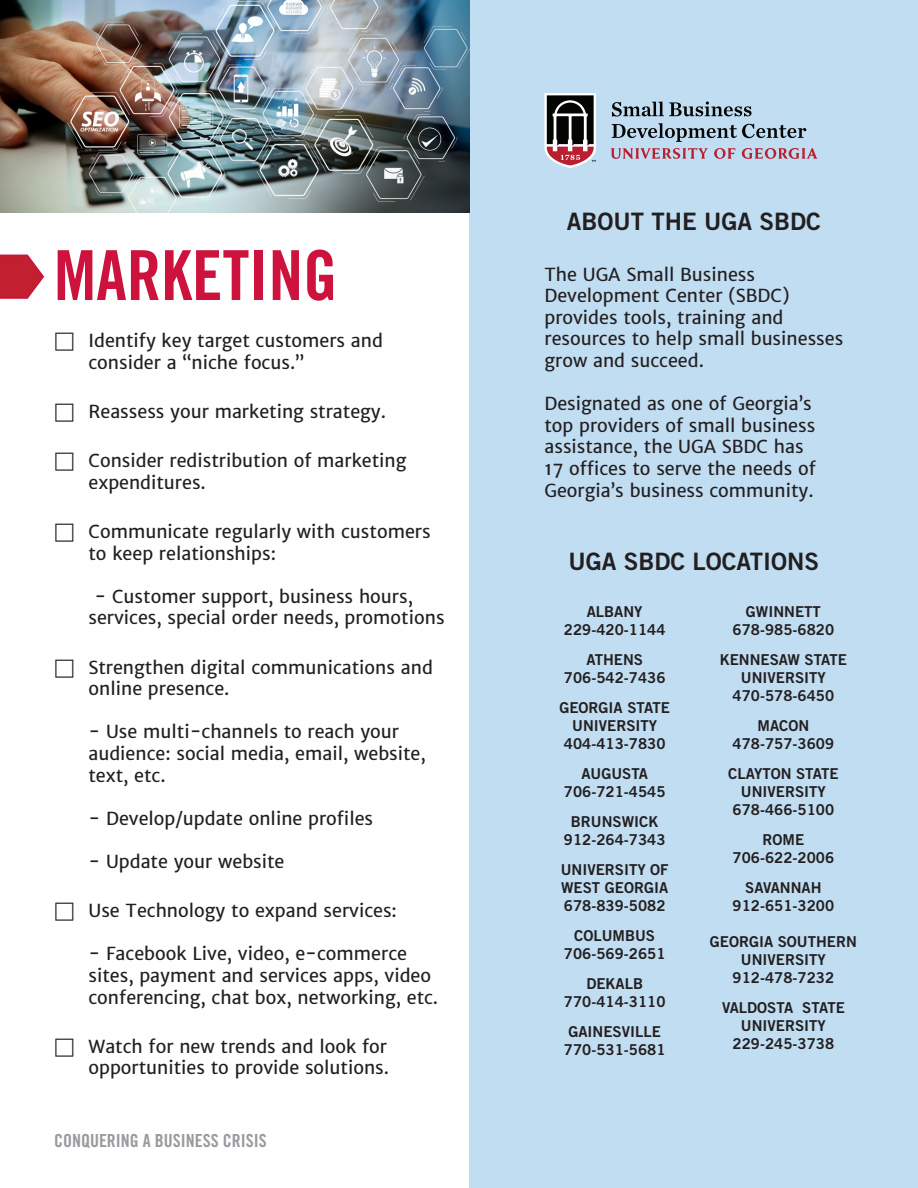
<style>
.page{position:relative;width:918px;height:1188px;background:#fff}
.page>*{position:absolute;margin:0;border:0;box-sizing:border-box;transform-origin:0 0}
.t1{font:69px "Trade Gothic LT Std Bd Cn 20";color:#cd123d}
.t2{font:24px "Trade Gothic LT Std Bd 2";color:#231f20}
.t3{font:18px/21.6px "Merriweather Sans";color:#231f20}
.t4{font:18px "Trade Gothic LT Std Bd Cn 20";color:#999b9e}
.t5{font:15px/18px "Trade Gothic LT Std Bd 2";color:#231f20;text-align:center}
</style>
<div class="page">
<div style="left:470px;top:0;width:448px;height:1188px;background:#c1ddf2"></div>
<img style="left:0;top:0;width:470px;height:212px">
<svg style="left:0;top:254px;width:45px;height:45px"></svg>
<svg style="left:544px;top:93px;width:52px;height:75px;background:#796569"></svg>
<svg style="left:612px;top:101px;width:140px;height:16px"></svg>
<svg style="left:612px;top:123px;width:194px;height:19px"></svg>
<svg style="left:714px;top:148px;width:21px;height:11px"></svg>
<svg style="left:611px;top:148px;width:97px;height:11px"></svg>
<svg style="left:742px;top:148px;width:76px;height:11px"></svg>
<p class="t1" style="left:54px;top:234px;width:285px">MARKETING</p>
<p class="t3" style="left:88px;top:330px;width:296px">Identify key target customers and consider a “niche focus.”</p>
<p class="t3" style="left:88px;top:400px;width:299px">Reassess your marketing strategy.</p>
<p class="t3" style="left:88px;top:450px;width:320px">Consider redistribution of marketing expenditures.</p>
<p class="t3" style="left:88px;top:520px;width:344px">Communicate regularly with customers to keep relationships:</p>
<p class="t3" style="left:88px;top:585px;width:358px;text-indent:6px">- Customer support, business hours, services, special order needs, promotions</p>
<p class="t3" style="left:88px;top:656px;width:346px">Strengthen digital communications and online presence.</p>
<p class="t3" style="left:88px;top:721px;width:339px">- Use multi-channels to reach your audience: social media, email, website, text, etc.</p>
<p class="t3" style="left:88px;top:807px;width:286px">- Develop/update online profiles</p>
<p class="t3" style="left:88px;top:850px;width:197px">- Update your website</p>
<p class="t3" style="left:88px;top:900px;width:310px">Use Technology to expand services:</p>
<p class="t3" style="left:88px;top:943px;width:351px">- Facebook Live, video, e-commerce sites, payment and services apps, video conferencing, chat box, networking, etc.</p>
<p class="t3" style="left:88px;top:1035px;width:302px">Watch for new trends and look for opportunities to provide solutions.</p>
<p class="t4" style="left:54px;top:1130px;width:214px">CONQUERING A BUSINESS CRISIS</p>
<p class="t2" style="left:567px;top:206px;width:255px">ABOUT THE UGA SBDC</p>
<p class="t3" style="left:544px;top:263px;width:300px">The UGA Small Business<br>Development Center (SBDC) provides tools, training and resources to help small businesses grow and succeed.</p>
<p class="t3" style="left:544px;top:393px;width:273px">Designated as one of Georgia’s top providers of small business assistance, the UGA SBDC has<br>17 offices to serve the needs of<br>Georgia’s business community.</p>
<p class="t2" style="left:569px;top:546px;width:252px">UGA SBDC LOCATIONS</p>
<p class="t5" style="left:587px;top:602px;width:57px">ALBANY</p>
<p class="t5" style="left:564px;top:620px;width:103px">229-420-1144</p>
<p class="t5" style="left:586px;top:650px;width:58px">ATHENS</p>
<p class="t5" style="left:564px;top:668px;width:103px">706-542-7436</p>
<p class="t5" style="left:559px;top:698px;width:112px">GEORGIA STATE</p>
<p class="t5" style="left:572px;top:716px;width:87px">UNIVERSITY</p>
<p class="t5" style="left:564px;top:734px;width:103px">404-413-7830</p>
<p class="t5" style="left:581px;top:764px;width:68px">AUGUSTA</p>
<p class="t5" style="left:564px;top:782px;width:103px">706-721-4545</p>
<p class="t5" style="left:571px;top:812px;width:89px">BRUNSWICK</p>
<p class="t5" style="left:564px;top:830px;width:103px">912-264-7343</p>
<p class="t5" style="left:561px;top:860px;width:109px">UNIVERSITY OF</p>
<p class="t5" style="left:561px;top:878px;width:109px">WEST GEORGIA</p>
<p class="t5" style="left:564px;top:896px;width:103px">678-839-5082</p>
<p class="t5" style="left:574px;top:926px;width:82px">COLUMBUS</p>
<p class="t5" style="left:564px;top:944px;width:103px">706-569-2651</p>
<p class="t5" style="left:586px;top:974px;width:58px">DEKALB</p>
<p class="t5" style="left:564px;top:992px;width:103px">770-414-3110</p>
<p class="t5" style="left:568px;top:1022px;width:94px">GAINESVILLE</p>
<p class="t5" style="left:564px;top:1040px;width:103px">770-531-5681</p>
<p class="t5" style="left:746px;top:602px;width:76px">GWINNETT</p>
<p class="t5" style="left:733px;top:620px;width:103px">678-985-6820</p>
<p class="t5" style="left:720px;top:650px;width:129px">KENNESAW STATE</p>
<p class="t5" style="left:741px;top:668px;width:87px">UNIVERSITY</p>
<p class="t5" style="left:733px;top:686px;width:103px">470-578-6450</p>
<p class="t5" style="left:758px;top:716px;width:53px">MACON</p>
<p class="t5" style="left:733px;top:734px;width:103px">478-757-3609</p>
<p class="t5" style="left:728px;top:764px;width:112px">CLAYTON STATE</p>
<p class="t5" style="left:741px;top:782px;width:87px">UNIVERSITY</p>
<p class="t5" style="left:733px;top:800px;width:103px">678-466-5100</p>
<p class="t5" style="left:763px;top:830px;width:43px">ROME</p>
<p class="t5" style="left:733px;top:848px;width:103px">706-622-2006</p>
<p class="t5" style="left:745px;top:878px;width:78px">SAVANNAH</p>
<p class="t5" style="left:733px;top:896px;width:103px">912-651-3200</p>
<p class="t5" style="left:710px;top:932px;width:149px">GEORGIA SOUTHERN<br>UNIVERSITY</p>
<p class="t5" style="left:733px;top:968px;width:103px">912-478-7232</p>
<p class="t5" style="left:722px;top:998px;width:124px">VALDOSTA STATE</p>
<p class="t5" style="left:741px;top:1016px;width:87px">UNIVERSITY</p>
<p class="t5" style="left:733px;top:1034px;width:103px">229-245-3738</p>
</div>
